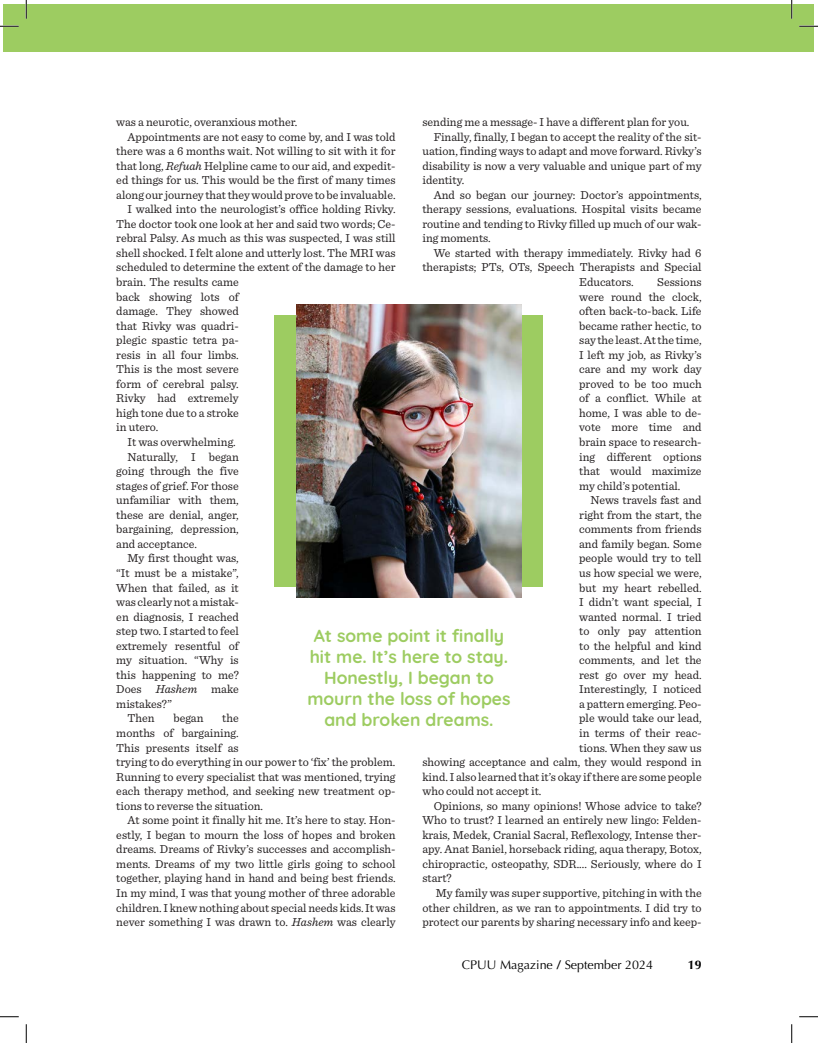
<style>
.page{position:relative;width:818px;height:1043px;background:#fff}
.page>*{position:absolute;margin:0;border:0;box-sizing:border-box;transform-origin:0 0}
.t1{font:700 17.5px/21px "Quicksand";color:#9dcc61;text-align:center}
.t2{font:12.5px "Optima";color:#000001}
.t3{font:700 12.5px "Optima";color:#000001}
.t4{font:12.12px/14.5px "Sentinel";color:#231f20;text-align:justify}
.s1{font-style:italic}
.s2{font-weight:700}
</style>
<div class="page">
<div style="left:4px;top:4px;width:810px;height:47px;background:#9dcc61"></div>
<div style="left:275px;top:315px;width:268px;height:272px;background:#9dcc61"></div>
<img style="left:296px;top:305px;width:225px;height:292px">
<svg style="left:0;top:25px;width:19px;height:2px"></svg>
<svg style="left:799px;top:25px;width:19px;height:2px"></svg>
<svg style="left:0;top:1016px;width:19px;height:1px"></svg>
<svg style="left:799px;top:1016px;width:19px;height:1px"></svg>
<svg style="left:25px;top:0;width:2px;height:19px"></svg>
<svg style="left:25px;top:1024px;width:2px;height:18px"></svg>
<svg style="left:791px;top:0;width:1px;height:19px"></svg>
<svg style="left:791px;top:1024px;width:1px;height:18px"></svg>
<p class="t4" style="left:422px;top:114px;width:268px">sending me a message- I have a different plan for you.</p>
<p class="t4" style="left:422px;top:128px;width:281px;text-indent:11px">Finally, finally, I began to accept the reality of the sit&shy;uation, finding ways to adapt and move forward. Rivky’s disability is now a very valuable and unique part of my identity.</p>
<p class="t4" style="left:422px;top:187px;width:281px;text-indent:11px">And so began our journey: Doctor’s appointments, therapy sessions, evaluations. Hospital visits became routine and tending to Rivky filled up much of our wak&shy;ing moments.</p>
<p class="t4" style="left:433px;top:245px;width:269px">We started with therapy immediately. Rivky had 6</p>
<p class="t4" style="left:422px;top:259px;width:281px">therapists; PTs, OTs, Speech Therapists and Special</p>
<p class="t4" style="left:579px;top:274px;width:56px">Educators.</p>
<p class="t4" style="left:116px;top:114px;width:183px">was a neurotic, overanxious mother.</p>
<p class="t4" style="left:116px;top:128px;width:281px;text-indent:11px">Appointments are not easy to come by, and I was told there was a 6 months wait. Not willing to sit with it for that long, <span class="s1">Refuah</span> Helpline came to our aid, and expedit&shy;ed things for us. This would be the first of many times along our journey that they would prove to be invaluable.</p>
<p class="t4" style="left:116px;top:201px;width:281px;text-align:left;text-indent:11px">I walked into the neurologist’s office holding Rivky.<br>The doctor took one look at her and said two words; Ce&shy;rebral Palsy. As much as this was suspected, I was still shell shocked. I felt alone and utterly lost. The MRI was scheduled to determine the extent of the damage to her brain. The results came<br>back showing lots of<br>damage. They showed<br>that Rivky was quadri-<br>plegic spastic tetra pa-<br>resis in all four limbs.<br>This is the most severe<br>form of cerebral palsy.<br>Rivky had extremely<br>high tone due to a stroke<br>in utero.</p>
<p class="t4" style="left:127px;top:434px;width:110px">It was overwhelming.</p>
<p class="t4" style="left:116px;top:448px;width:124px;text-indent:11px">Naturally, I began going through the five stages of grief. For those unfamiliar with them, these are denial, anger, bargaining, depression, and acceptance.</p>
<p class="t4" style="left:116px;top:550px;width:124px;text-indent:11px">My first thought was, “It must be a mistake”, When that failed, as it was clearly not a mistak&shy;en diagnosis, I reached step two. I started to feel extremely resentful of my situation. “Why is this happening to me?<br>Does <span class="s1">Hashem</span> make mistakes?”</p>
<p class="t4" style="left:127px;top:710px;width:29px">Then</p>
<p class="t4" style="left:173px;top:710px;width:32px">began</p>
<p class="t4" style="left:579px;top:274px;width:124px;text-indent:78px">Sessions were round the clock, often back-to-back. Life became rather hectic, to say the least. At the time, I left my job, as Rivky’s care and my work day proved to be too much of a conflict. While at home, I was able to de&shy;vote more time and brain space to research&shy;ing different options that would maximize my child’s potential.</p>
<p class="t4" style="left:590px;top:492px;width:113px">News travels fast and</p>
<p class="t4" style="left:579px;top:506px;width:124px">right from the start, the</p>
<p class="t4" style="left:579px;top:521px;width:124px">comments from friends</p>
<p class="t4" style="left:579px;top:536px;width:124px">and family began. Some</p>
<p class="t4" style="left:579px;top:550px;width:124px">people would try to tell</p>
<p class="t4" style="left:579px;top:565px;width:124px">us how special we were,</p>
<p class="t4" style="left:579px;top:579px;width:124px">but my heart rebelled.</p>
<p class="t4" style="left:579px;top:594px;width:124px">I didn’t want special, I</p>
<p class="t4" style="left:579px;top:608px;width:124px">wanted normal. I tried</p>
<p class="t4" style="left:579px;top:623px;width:124px">to only pay attention</p>
<p class="t4" style="left:579px;top:637px;width:124px">to the helpful and kind</p>
<p class="t4" style="left:579px;top:652px;width:124px">comments, and let the</p>
<p class="t4" style="left:579px;top:666px;width:124px">rest go over my head.</p>
<p class="t4" style="left:579px;top:681px;width:124px">Interestingly, I noticed</p>
<p class="t4" style="left:579px;top:696px;width:124px">a pattern emerging. Peo-</p>
<p class="t4" style="left:579px;top:710px;width:124px">ple would take our lead,</p>
<p class="t4" style="left:579px;top:725px;width:124px">in terms of their reac-</p>
<p class="t4" style="left:579px;top:739px;width:124px">tions. When they saw us</p>
<p class="t4" style="left:422px;top:754px;width:281px">showing acceptance and calm, they would respond in</p>
<p class="t4" style="left:422px;top:768px;width:281px">kind. I also learned that it’s okay if there are some people</p>
<p class="t4" style="left:422px;top:783px;width:121px">who could not accept it.</p>
<p class="t4" style="left:422px;top:797px;width:281px;text-indent:11px">Opinions, so many opinions! Whose advice to take?<br>Who to trust? I learned an entirely new lingo: Felden&shy;krais, Medek, Cranial Sacral, Reflexology, Intense ther&shy;apy. Anat Baniel, horseback riding, aqua therapy, Botox, chiropractic, osteopathy, SDR.... Seriously, where do I start?</p>
<p class="t4" style="left:422px;top:885px;width:281px;text-indent:14px">My family was super supportive, pitching in with the other children, as we ran to appointments. I did try to protect our parents by sharing necessary info and keep-</p>
<p class="t2" style="left:462px;top:957px;width:193px">CPUU Magazine <span class="s2">/</span> September 2024</p>
<p class="t3" style="left:687px;top:957px;width:15px">19</p>
<p class="t1" style="left:307px;top:623px;width:205px">At some point it finally hit me. It’s here to stay.<br>Honestly, I began to mourn the loss of hopes and broken dreams.</p>
<p class="t4" style="left:116px;top:710px;width:281px;text-align:left;text-indent:106px">the<br>months of bargaining.<br>This presents itself as<br>trying to do everything in our power to ‘fix’ the problem.<br>Running to every specialist that was mentioned, trying each therapy method, and seeking new treatment op&shy;tions to reverse the situation.</p>
<p class="t4" style="left:116px;top:812px;width:281px;text-indent:11px">At some point it finally hit me. It’s here to stay. Hon&shy;estly, I began to mourn the loss of hopes and broken dreams. Dreams of Rivky’s successes and accomplish&shy;ments. Dreams of my two little girls going to school together, playing hand in hand and being best friends.<br>In my mind, I was that young mother of three adorable children. I knew nothing about special needs kids. It was never something I was drawn to. <span class="s1">Hashem</span> was clearly</p>
</div>
